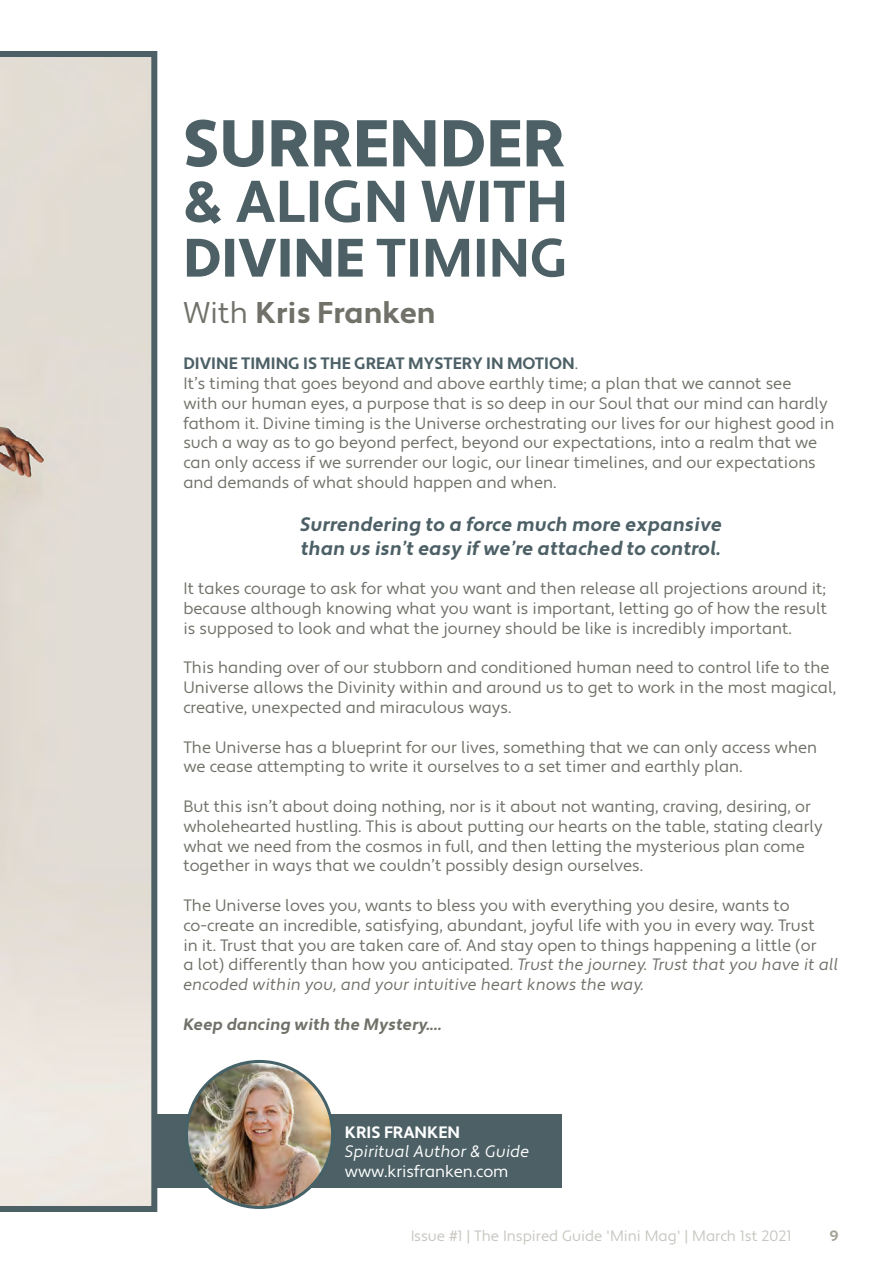
<style>
.page{position:relative;width:893px;height:1263px;background:#fff}
.page>*{position:absolute;margin:0;border:0;box-sizing:border-box;transform-origin:0 0}
.t1{font:700 30px "Apertura";color:#71716a}
.t2{font:19.5px/23.4px "Apertura Bold Obliq";color:#4c6066}
.t3{font:16.5px/19.8px "Apertura";color:#71716a}
.t4{font:16.5px "Apertura Obliq";color:#71716a}
.t5{font:16.5px "Apertura Bold Obliq";color:#71716a}
.t6{font:16.5px "Apertura Obliq";color:#fff}
.t7{font:16.5px "Apertura";color:#fff}
.t8{font:700 16.5px "Apertura";color:#fff}
.t9{font:15px "Apertura";color:#a3a197}
.t10{font:700 15px "Apertura";color:#a3a197}
.s1{font-weight:400}
.s2{font-weight:700;color:#4c6066}
.s3{font-family:"Apertura Obliq"}
</style>
<div class="page">
<div style="left:131px;top:1114px;width:431px;height:74px;background:#4c6066"></div>
<img style="left:187px;top:1061px;width:146px;height:146px;border-radius:73px">
<div style="left:185px;top:1060px;width:149px;height:149px;border:3px solid #456268;border-radius:50%"></div>
<svg style="left:0;top:51px;width:157px;height:1161px;background:#dbd7d0"></svg>
<svg style="left:187px;top:238px;width:377px;height:39px"></svg>
<svg style="left:186px;top:180px;width:378px;height:44px"></svg>
<svg style="left:186px;top:120px;width:378px;height:47px"></svg>
<h1 class="t1" style="left:183px;top:295px;width:254px"><span class="s1">With</span> Kris Franken</h1>
<p class="t3" style="left:183px;top:354px;width:652px"><span class="s2">DIVINE TIMING IS THE GREAT MYSTERY IN MOTION</span>.<br>It’s timing that goes beyond and above earthly time; a plan that we cannot see<br>with our human eyes, a purpose that is so deep in our Soul that our mind can hardly fathom it. Divine timing is the Universe orchestrating our lives for our highest good in such a way as to go beyond perfect, beyond our expectations, into a realm that we can only access if we surrender our logic, our linear timelines, and our expectations and demands of what should happen and when.</p>
<p class="t2" style="left:300px;top:513px;width:424px">Surrendering to a force much more expansive than us isn’t easy if we’re attached to control.</p>
<p class="t3" style="left:183px;top:579px;width:645px;text-align:justify">It takes courage to ask for what you want and then release all projections around it; because although knowing what you want is important, letting go of how the result is supposed to look and what the journey should be like is incredibly important.</p>
<p class="t3" style="left:183px;top:658px;width:654px">This handing over of our stubborn and conditioned human need to control life to the<br>Universe allows the Divinity within and around us to get to work in the most magical, creative, unexpected and miraculous ways.</p>
<p class="t3" style="left:183px;top:737px;width:635px">The Universe has a blueprint for our lives, something that we can only access when we cease attempting to write it ourselves to a set timer and earthly plan.</p>
<p class="t3" style="left:183px;top:797px;width:641px">But this isn’t about doing nothing, nor is it about not wanting, craving, desiring, or wholehearted hustling. This is about putting our hearts on the table, stating clearly what we need from the cosmos in full, and then letting the mysterious plan come together in ways that we couldn’t possibly design ourselves.</p>
<p class="t3" style="left:183px;top:896px;width:657px">The Universe loves you, wants to bless you with everything you desire, wants to co-create an incredible, satisfying, abundant, joyful life with you in every way. Trust<br>in it. Trust that you are taken care of. And stay open to things happening a little (or<br>a lot) differently than how you anticipated. <span class="s3">Trust the journey. Trust that you have it all</span></p>
<p class="t4" style="left:183px;top:974px;width:462px">encoded within you, and your intuitive heart knows the way.</p>
<p class="t5" style="left:183px;top:1014px;width:260px">Keep dancing with the Mystery....</p>
<p class="t8" style="left:345px;top:1122px;width:117px">KRIS FRANKEN</p>
<p class="t6" style="left:345px;top:1142px;width:186px">Spiritual Author &amp; Guide</p>
<p class="t7" style="left:345px;top:1161px;width:165px">www.krisfranken.com</p>
<p class="t9" style="left:410px;top:1227px;width:382px">Issue #1 | The Inspired Guide 'Mini Mag' | March 1st 2021</p>
<p class="t10" style="left:830px;top:1227px;width:11px">9</p>
</div>
